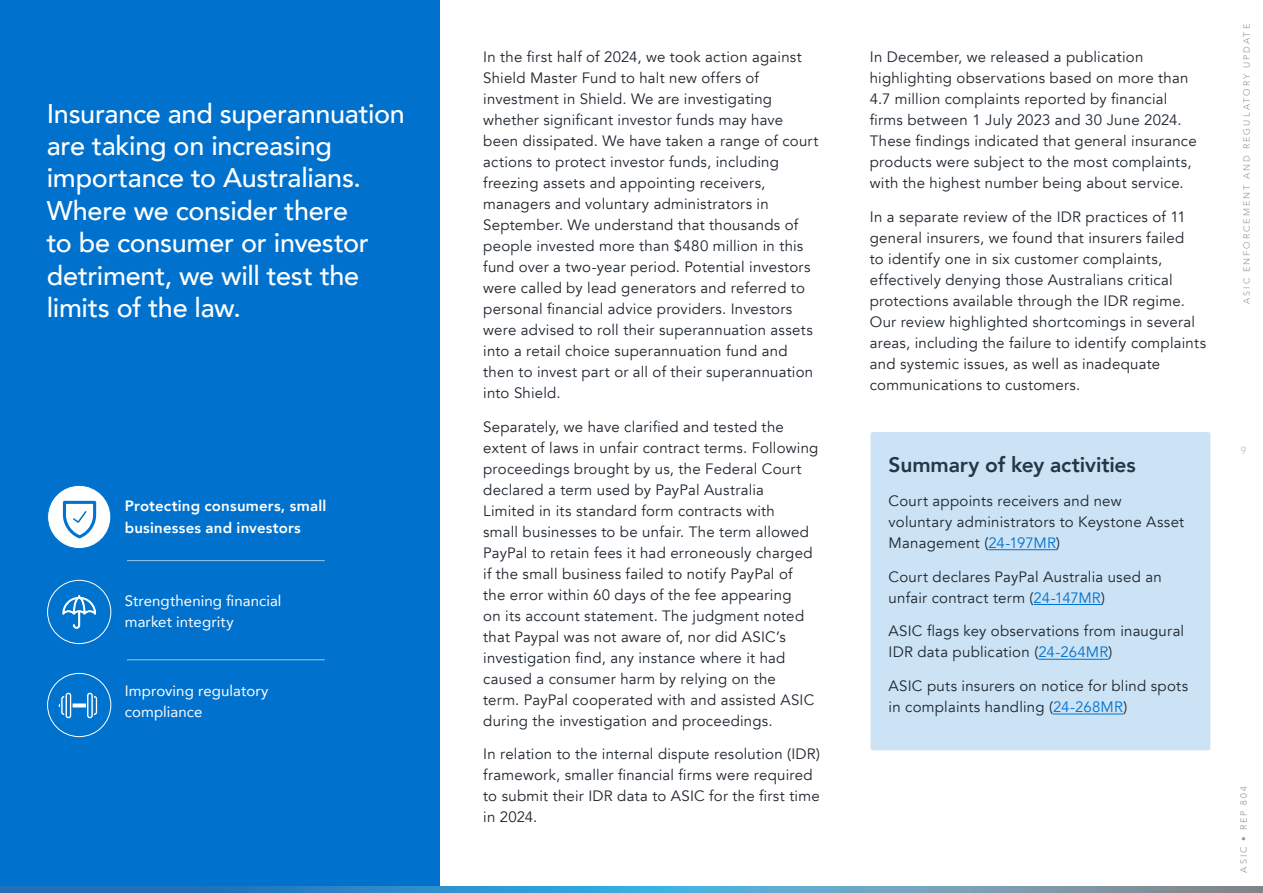
<style>
.page{position:relative;width:1263px;height:893px;background:#fff}
.page>*{position:absolute;margin:0;border:0;box-sizing:border-box;transform-origin:0 0}
.P___Intro-para_panel{font:500 27px/32.4px "Avenir";letter-spacing:-.01em;color:#fff}
.t1{font:800 21px "Avenir";letter-spacing:-.005em;color:#253746}
.P___Body_Copy{font:15px/21px "Avenir";letter-spacing:.015em;color:#1d252d}
.t2{font:15px/21.8px "Avenir";letter-spacing:.005em;color:#fff}
.t3{font:800 15px/21.8px "Avenir";letter-spacing:.01em;color:#fff}
.t4{font:300 10.5px "Avenir";color:#bcbdc0}
.t5{font:300 9px "Avenir";letter-spacing:.22em;color:#929ba2}
.t6{font:300 9px "Avenir";letter-spacing:.225em;color:#939598}
.s1{color:#0071ce}
</style>
<div class="page">
<div style="left:0;top:0;width:439px;height:893px;background:#0072ce"></div>
<div style="left:48px;top:485px;width:63px;height:64px;background:#fff;border-radius:50%"></div>
<div style="left:47px;top:485px;width:64px;height:64px;border:1px solid #0073cf;border-radius:50%"></div>
<svg style="left:63px;top:501px;width:33px;height:37px"></svg>
<div style="left:870px;top:432px;width:340px;height:318px;background:#cce3f5;border-radius:2px"></div>
<hr style="left:988px;top:549px;width:68px;height:1px;background:#0071ce">
<hr style="left:1034px;top:604px;width:67px;height:1px;background:#0071ce">
<hr style="left:1038px;top:659px;width:70px;height:1px;background:#0071ce">
<hr style="left:1053px;top:714px;width:70px;height:1px;background:#0071ce">
<div style="left:47px;top:580px;width:64px;height:64px;border:1px solid #fff;border-radius:50%"></div>
<svg style="left:62px;top:595px;width:34px;height:34px"></svg>
<div style="left:47px;top:673px;width:64px;height:64px;border:1px solid #fff;border-radius:50%"></div>
<svg style="left:72px;top:703px;width:14px;height:5px"></svg>
<svg style="left:86px;top:692px;width:12px;height:27px"></svg>
<svg style="left:58px;top:692px;width:14px;height:27px"></svg>
<hr style="left:127px;top:560px;width:198px;height:1px;background:#fff">
<hr style="left:127px;top:659px;width:198px;height:1px;background:#fff">
<svg style="left:0;top:887px;width:1263px;height:6px"></svg>
<p class="P___Intro-para_panel" style="left:47px;top:96px;width:360px">Insurance and superannuation are taking on increasing importance to Australians.<br>Where we consider there<br>to be consumer or investor detriment, we will test the limits of the law.</p>
<h1 class="t3" style="left:125px;top:495px;width:203px">Protecting consumers, small businesses and investors</h1>
<p class="t2" style="left:125px;top:589px;width:158px">Strengthening financial market integrity</p>
<p class="t2" style="left:125px;top:679px;width:145px">Improving regulatory compliance</p>
<p class="P___Body_Copy" style="left:483px;top:46px;width:337px">In the first half of 2024, we took action against Shield Master Fund to halt new offers of investment in Shield. We are investigating whether significant investor funds may have been dissipated. We have taken a range of court actions to protect investor funds, including freezing assets and appointing receivers, managers and voluntary administrators in September. We understand that thousands of people invested more than $480 million in this fund over a two‑year period. Potential investors were called by lead generators and referred to personal financial advice providers. Investors were advised to roll their superannuation assets into a retail choice superannuation fund and then to invest part or all of their superannuation into Shield.</p>
<p class="P___Body_Copy" style="left:483px;top:416px;width:337px">Separately, we have clarified and tested the extent of laws in unfair contract terms. Following proceedings brought by us, the Federal Court declared a term used by PayPal Australia Limited in its standard form contracts with<br>small businesses to be unfair. The term allowed PayPal to retain fees it had erroneously charged if the small business failed to notify PayPal of the error within 60 days of the fee appearing<br>on its account statement. The judgment noted that Paypal was not aware of, nor did ASIC’s investigation find, any instance where it had caused a consumer harm by relying on the<br>term. PayPal cooperated with and assisted ASIC during the investigation and proceedings.</p>
<p class="P___Body_Copy" style="left:483px;top:744px;width:338px">In relation to the internal dispute resolution (IDR) framework, smaller financial firms were required to submit their IDR data to ASIC for the first time in 2024.</p>
<p class="P___Body_Copy" style="left:870px;top:46px;width:328px">In December, we released a publication highlighting observations based on more than 4.7 million complaints reported by financial firms between 1 July 2023 and 30 June 2024.<br>These findings indicated that general insurance products were subject to the most complaints, with the highest number being about service.</p>
<p class="P___Body_Copy" style="left:870px;top:206px;width:338px">In a separate review of the IDR practices of 11 general insurers, we found that insurers failed<br>to identify one in six customer complaints, effectively denying those Australians critical protections available through the IDR regime.<br>Our review highlighted shortcomings in several areas, including the failure to identify complaints and systemic issues, as well as inadequate communications to customers.</p>
<h2 class="t1" style="left:888px;top:448px;width:249px">Summary of key activities</h2>
<p class="P___Body_Copy" style="left:888px;top:490px;width:297px">Court appoints receivers and new voluntary administrators to Keystone Asset<br>Management (<span class="s1">24-197MR</span>)</p>
<p class="P___Body_Copy" style="left:888px;top:566px;width:275px">Court declares PayPal Australia used an unfair contract term (<span class="s1">24-147MR</span>)</p>
<p class="P___Body_Copy" style="left:888px;top:621px;width:297px">ASIC flags key observations from inaugural<br>IDR data publication (<span class="s1">24-264MR</span>)</p>
<p class="P___Body_Copy" style="left:888px;top:676px;width:301px">ASIC puts insurers on notice for blind spots in complaints handling (<span class="s1">24-268MR</span>)</p>
<p class="t5" style="left:1241px;top:304px;width:281px;rotate:-90deg">ASIC ENFORCEMENT AND REGULATORY UPDATE</p>
<p class="t4" style="left:1241px;top:444px;width:7px">9</p>
<p class="t6" style="left:1238px;top:872px;width:88px;rotate:-90deg">ASIC • REP 804</p>
</div>
